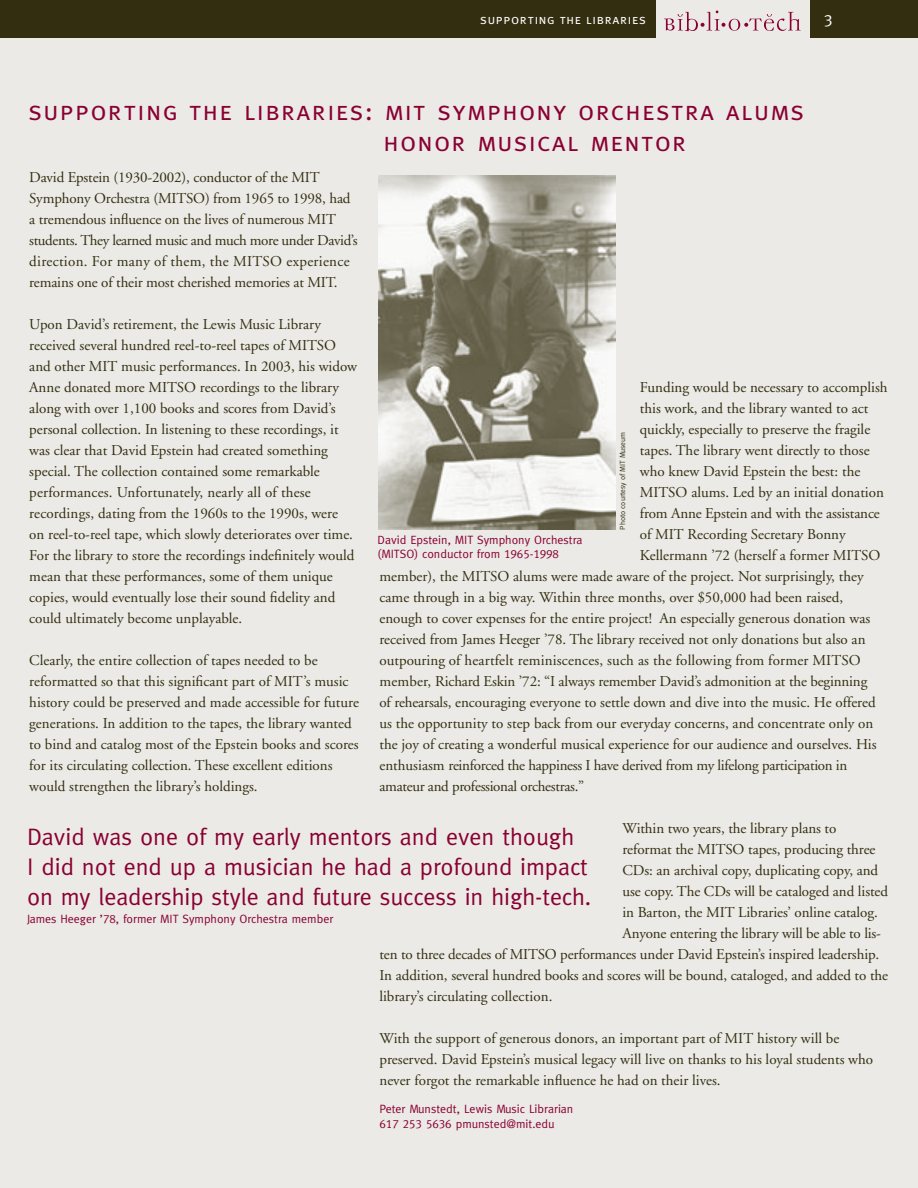
<style>
.page{position:relative;width:918px;height:1188px;background:#ebeae7}
.page>*{position:absolute;margin:0;border:0;box-sizing:border-box;transform-origin:0 0}
.t1{font:27px/31.5px "Meta Caps";letter-spacing:.05em;color:#8a0032}
.t2{font:24px/30px "Meta";letter-spacing:-.005em;color:#8a0032}
.t3{font:16.5px "Meta Caps";color:#fff}
.t4{font:15px/21px "Adobe Garamond";color:#342e10}
.t5{font:15px "Adobe Garamond";letter-spacing:-.02em;color:#342e10}
.t6{font:13.5px "Meta Caps";letter-spacing:.05em;color:#fff}
.t7{font:12px/15px "Meta";color:#8a0032}
.t8{font:7.5px "Meta";color:#342e10}
.s1{font-family:"Meta Caps"}
</style>
<div class="page">
<div style="left:0;top:0;width:918px;height:38px;background:#342e10"></div>
<div style="left:657px;top:0;width:153px;height:65px;background:#ebeae7"></div>
<svg style="left:664px;top:11px;width:137px;height:20px"></svg>
<img style="left:379px;top:176px;width:237px;height:354px">
<p class="t6" style="left:480px;top:11px;width:167px">supporting the libraries</p>
<p class="t3" style="left:824px;top:11px;width:10px">3</p>
<h1 class="t1" style="left:384px;top:94px;width:422px;text-indent:-355px">supporting the libraries: mit symphony orchestra alums honor musical mentor</h1>
<p class="t4" style="left:29px;top:167px;width:330px">David Epstein (1930-2002), conductor of the MIT Symphony Orchestra (MITSO) from 1965 to 1998, had a tremendous influence on the lives of numerous MIT students. They learned music and much more under David’s direction. For many of them, the MITSO experience remains one of their most cherished memories at MIT.</p>
<p class="t4" style="left:29px;top:314px;width:329px">Upon David’s retirement, the Lewis Music Library received several hundred reel-to-reel tapes of MITSO and other MIT music performances. In 2003, his widow Anne donated more MITSO recordings to the library along with over 1,100 books and scores from David’s personal collection. In listening to these recordings, it was clear that David Epstein had created something special. The collection contained some remarkable performances. Unfortunately, nearly all of these recordings, dating from the 1960s to the 1990s, were<br>on reel-to-reel tape, which slowly deteriorates over time.<br>For the library to store the recordings indefinitely would mean that these performances, some of them unique copies, would eventually lose their sound fidelity and could ultimately become unplayable.</p>
<p class="t4" style="left:29px;top:650px;width:331px">Clearly, the entire collection of tapes needed to be reformatted so that this significant part of MIT’s music history could be preserved and made accessible for future generations. In addition to the tapes, the library wanted to bind and catalog most of the Epstein books and scores for its circulating collection. These excellent editions would strengthen the library’s holdings.</p>
<p class="t4" style="left:640px;top:377px;width:249px">Funding would be necessary to accomplish</p>
<p class="t4" style="left:640px;top:398px;width:230px">this work, and the library wanted to act</p>
<p class="t4" style="left:640px;top:419px;width:232px">quickly, especially to preserve the fragile</p>
<p class="t4" style="left:640px;top:440px;width:231px">tapes. The library went directly to those</p>
<p class="t4" style="left:640px;top:461px;width:222px">who knew David Epstein the best: the</p>
<p class="t4" style="left:640px;top:482px;width:246px">MITSO alums. Led by an initial donation</p>
<p class="t4" style="left:640px;top:503px;width:241px">from Anne Epstein and with the assistance</p>
<p class="t4" style="left:640px;top:524px;width:207px">of MIT Recording Secretary Bonny</p>
<p class="t4" style="left:640px;top:545px;width:242px">Kellermann ’72 (herself a former MITSO</p>
<p class="t4" style="left:379px;top:566px;width:486px">member), the MITSO alums were made aware of the project. Not surprisingly, they</p>
<p class="t4" style="left:379px;top:587px;width:465px">came through in a big way. Within three months, over $50,000 had been raised,</p>
<p class="t4" style="left:380px;top:608px;width:492px">enough to cover expenses for the entire project! An especially generous donation was</p>
<p class="t4" style="left:380px;top:629px;width:488px">received from James Heeger ’78. The library received not only donations but also an</p>
<p class="t4" style="left:380px;top:650px;width:483px">outpouring of heartfelt reminiscences, such as the following from former MITSO</p>
<p class="t4" style="left:380px;top:671px;width:489px">member, Richard Eskin ’72: “I always remember David’s admonition at the beginning</p>
<p class="t4" style="left:380px;top:692px;width:498px">of rehearsals, encouraging everyone to settle down and dive into the music. He offered</p>
<p class="t4" style="left:380px;top:713px;width:495px">us the opportunity to step back from our everyday concerns, and concentrate only on</p>
<p class="t4" style="left:380px;top:734px;width:499px">the joy of creating a wonderful musical experience for our audience and ourselves. His</p>
<p class="t5" style="left:380px;top:757px;width:469px">enthusiasm reinforced the happiness I have derived from my lifelong participation in</p>
<p class="t5" style="left:380px;top:778px;width:206px">amateur and professional orchestras.”</p>
<p class="t4" style="left:623px;top:818px;width:215px">Within two years, the library plans to</p>
<p class="t4" style="left:622px;top:839px;width:254px">reformat the MITSO tapes, producing three</p>
<p class="t4" style="left:622px;top:860px;width:257px">CDs: an archival copy, duplicating copy, and</p>
<p class="t4" style="left:622px;top:881px;width:267px">use copy. The CDs will be cataloged and listed</p>
<p class="t4" style="left:622px;top:902px;width:257px">in Barton, the MIT Libraries’ online catalog.</p>
<p class="t4" style="left:622px;top:923px;width:260px">Anyone entering the library will be able to lis-</p>
<p class="t4" style="left:379px;top:944px;width:501px">ten to three decades of MITSO performances under David Epstein’s inspired leadership.</p>
<p class="t4" style="left:379px;top:965px;width:510px">In addition, several hundred books and scores will be bound, cataloged, and added to the</p>
<p class="t4" style="left:379px;top:986px;width:175px">library’s circulating collection.</p>
<p class="t4" style="left:379px;top:1028px;width:495px">With the support of generous donors, an important part of MIT history will be preserved. David Epstein’s musical legacy will live on thanks to his loyal students who never forgot the remarkable influence he had on their lives.</p>
<p class="t7" style="left:380px;top:1102px;width:195px">Peter Munstedt, Lewis Music Librarian<br><span class="s1">617 253 5636</span> pmunsted@mit.edu</p>
<p class="t8" style="left:618px;top:530px;width:99px;rotate:-90deg">Photo courtesy of MIT Museum</p>
<p class="t7" style="left:378px;top:532px;width:206px;line-height:14.4px">David Epstein, MIT Symphony Orchestra (MITSO) conductor from <span class="s1">1965-1998</span></p>
<h2 class="t2" style="left:27px;top:822px;width:566px">David was one of my early mentors and even though<br>I did not end up a musician he had a profound impact on my leadership style and future success in high-tech.</h2>
<p class="t7" style="left:27px;top:911px;width:308px">James Heeger ’<span class="s1">78</span>, former MIT Symphony Orchestra member</p>
</div>
